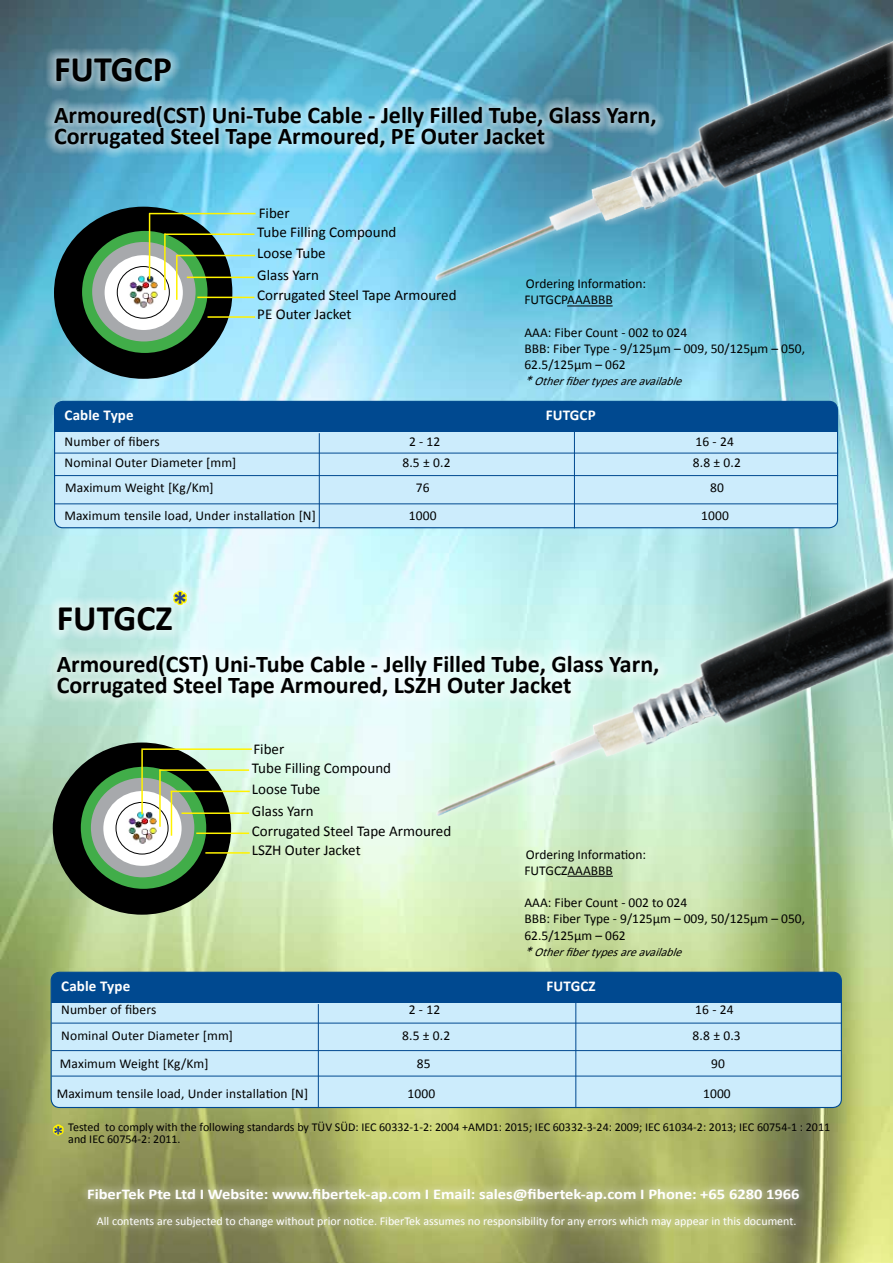
<style>
.page{position:relative;width:893px;height:1263px;background:#fff}
.page>*{position:absolute;margin:0;border:0;box-sizing:border-box;transform-origin:0 0}
.t1{font:700 36px "Calibri";color:#000}
.t2{font:700 29.7px "Calibri";color:#25408f}
.t3{font:700 24px/21px "Calibri";color:#000}
.t4{font:15px/18.8px "Calibri";color:#000}
.t5{font:700 15px "Calibri";letter-spacing:.01em;color:#fff}
.t6{font:700 14.85px "Calibri";color:#fff;scale:1.11 1}
.t7{font:13.5px/16.2px "Calibri";color:#000}
.t8{font:12px/12px "Calibri";color:#000}
.t9{font:12px "Calibri";color:#fff}
.t10{font:italic 12px "Calibri";color:#000}
.s1{font-size:13.5px}
</style>
<div class="page">
<img style="left:0;top:0;width:893px;height:1263px">
<div style="left:44px;top:48px;width:622px;height:110px;background:#fff;opacity:.93"></div>
<div style="left:54px;top:207px;width:178px;height:172px;background:#000;border-radius:50%"></div>
<div style="left:82px;top:231px;width:125px;height:122px;background:#41ad49;border-radius:50%"></div>
<div style="left:92px;top:242px;width:104px;height:99px;background:#a7a9ac;border-radius:50%"></div>
<div style="left:105px;top:255px;width:78px;height:75px;background:#fff;border-radius:50%"></div>
<div style="left:117px;top:266px;width:53px;height:53px;border:1px solid #000;border-radius:50%"></div>
<img style="left:129px;top:275px;width:29px;height:33px">
<hr style="left:149px;top:213px;width:1px;height:66px;background:#fff200">
<hr style="left:149px;top:213px;width:107px;height:1px;background:#fff200">
<hr style="left:164px;top:233px;width:2px;height:57px;background:#fff200">
<hr style="left:165px;top:233px;width:89px;height:2px;background:#fff200">
<hr style="left:176px;top:255px;width:2px;height:45px;background:#fff200">
<hr style="left:176px;top:255px;width:79px;height:1px;background:#fff200">
<hr style="left:187px;top:277px;width:67px;height:1px;background:#fff200">
<hr style="left:197px;top:297px;width:57px;height:1px;background:#fff200">
<hr style="left:207px;top:316px;width:48px;height:2px;background:#fff200">
<hr style="left:567px;top:305px;width:46px;height:1px;background:#000">
<div style="left:55px;top:401px;width:782px;height:127px;background:#ccecfc;border-radius:9px"></div>
<div style="left:55px;top:401px;width:782px;height:31px;background:#004990"></div>
<div style="left:54px;top:401px;width:784px;height:127px;border:1px solid #004990;border-radius:9px"></div>
<hr style="left:319px;top:433px;width:1px;height:95px;background:#004990">
<hr style="left:574px;top:431px;width:1px;height:97px;background:#004990">
<div style="left:46px;top:580px;width:623px;height:127px;background:#fff;opacity:.95"></div>
<svg style="left:171px;top:554px;width:18px;height:87px;background:#d0f3da"></svg>
<div style="left:53px;top:742px;width:178px;height:173px;background:#000;border-radius:50%"></div>
<div style="left:81px;top:767px;width:125px;height:122px;background:#41ad49;border-radius:50%"></div>
<div style="left:91px;top:778px;width:103px;height:99px;background:#a7a9ac;border-radius:50%"></div>
<div style="left:103px;top:791px;width:79px;height:75px;background:#fff;border-radius:50%"></div>
<div style="left:116px;top:802px;width:52px;height:52px;border:1px solid #000;border-radius:50%"></div>
<img style="left:128px;top:811px;width:29px;height:33px">
<hr style="left:141px;top:750px;width:2px;height:64px;background:#fff200">
<hr style="left:159px;top:770px;width:2px;height:57px;background:#fff200">
<hr style="left:159px;top:769px;width:90px;height:2px;background:#fff200">
<hr style="left:171px;top:791px;width:1px;height:45px;background:#fff200">
<hr style="left:171px;top:791px;width:79px;height:1px;background:#fff200">
<hr style="left:182px;top:812px;width:67px;height:2px;background:#fff200">
<hr style="left:196px;top:832px;width:53px;height:2px;background:#fff200">
<hr style="left:205px;top:852px;width:45px;height:2px;background:#fff200">
<hr style="left:567px;top:876px;width:46px;height:1px;background:#000">
<div style="left:51px;top:972px;width:790px;height:135px;background:#ccecfc;border-radius:9px"></div>
<div style="left:51px;top:972px;width:790px;height:30px;background:#004990"></div>
<div style="left:51px;top:972px;width:791px;height:136px;border:1px solid #004990;border-radius:9px"></div>
<hr style="left:318px;top:1004px;width:1px;height:104px;background:#004990">
<hr style="left:575px;top:1002px;width:1px;height:106px;background:#004990">
<hr style="left:51px;top:1023px;width:791px;height:1px;background:#004990">
<hr style="left:51px;top:1050px;width:791px;height:1px;background:#004990">
<hr style="left:51px;top:1076px;width:791px;height:1px;background:#004990">
<hr style="left:54px;top:453px;width:784px;height:1px;background:#004990">
<hr style="left:54px;top:475px;width:784px;height:1px;background:#004990">
<hr style="left:54px;top:503px;width:784px;height:1px;background:#004990">
<hr style="left:141px;top:748px;width:111px;height:2px;background:#fff200">
<div style="left:88px;top:1208px;width:716px;height:28px;background:#fff;opacity:.75"></div>
<div style="left:79px;top:1179px;width:729px;height:31px;background:#fff;opacity:.75"></div>
<svg style="left:425px;top:32px;width:468px;height:257px;background:#59a2ba"></svg>
<img style="left:433px;top:39px;width:460px;height:262px">
<svg style="left:426px;top:568px;width:467px;height:256px;background:#c7eeec"></svg>
<svg style="left:434px;top:575px;width:459px;height:261px;background:#b1d1c2"></svg>
<svg style="left:51px;top:1088px;width:15px;height:84px"></svg>
<h1 class="t1" style="left:54px;top:46px;width:119px">FUTGCP</h1>
<h3 class="t3" style="left:54px;top:105px;width:604px">Armoured(CST) Uni-Tube Cable - Jelly Filled Tube, Glass Yarn,<br>Corrugated Steel Tape Armoured, PE Outer Jacket</h3>
<p class="t4" style="left:257px;top:204px;width:141px">Fiber<br>Tube Filling Compound</p>
<p class="t4" style="left:257px;top:242px;width:70px;line-height:21.8px">Loose Tube<br>Glass Yarn</p>
<p class="t4" style="left:257px;top:285px;width:201px;line-height:19.6px">Corrugated Steel Tape Armoured<br>PE Outer Jacket</p>
<p class="t7" style="left:524px;top:276px;width:123px">Ordering Information:<br>FUTGCPAAABBB</p>
<p class="t7" style="left:524px;top:324px;width:282px">AAA: Fiber Count - 002 to 024<br>BBB: Fiber Type - 9/125µm – 009, 50/125µm – 050,<br>62.5/125µm – 062</p>
<p class="t10" style="left:524px;top:374px;width:164px"><span class="s1">*</span>Otherfibertypesareavailable</p>
<p class="t5" style="left:65px;top:405px;width:71px">Cable Type</p>
<p class="t5" style="left:546px;top:405px;width:51px">FUTGCP</p>
<p class="t7" style="left:65px;top:454px;width:173px">Nominal Outer Diameter [mm]</p>
<p class="t7" style="left:402px;top:454px;width:50px">8.5 ± 0.2</p>
<p class="t7" style="left:693px;top:454px;width:50px">8.8 ± 0.2</p>
<p class="t7" style="left:65px;top:433px;width:97px">Number of fibers</p>
<p class="t7" style="left:409px;top:433px;width:33px">2 - 12</p>
<p class="t7" style="left:695px;top:433px;width:40px">16 - 24</p>
<p class="t7" style="left:65px;top:479px;width:150px">Maximum Weight [Kg/Km]</p>
<p class="t7" style="left:416px;top:479px;width:15px">76</p>
<p class="t7" style="left:710px;top:479px;width:15px">80</p>
<p class="t7" style="left:64px;top:507px;width:253px">Maximum tensile load, Under installation [N]</p>
<p class="t7" style="left:409px;top:507px;width:29px">1000</p>
<p class="t7" style="left:701px;top:507px;width:29px">1000</p>
<h2 class="t2" style="left:173px;top:584px;width:16px">*</h2>
<h1 class="t1" style="left:57px;top:595px;width:118px">FUTGCZ</h1>
<h3 class="t3" style="left:57px;top:653px;width:604px">Armoured(CST) Uni-Tube Cable - Jelly Filled Tube, Glass Yarn,<br>Corrugated Steel Tape Armoured, LSZH Outer Jacket</h3>
<p class="t4" style="left:252px;top:739px;width:141px">Fiber<br>Tube Filling Compound</p>
<p class="t4" style="left:252px;top:778px;width:70px;line-height:21.8px">Loose Tube<br>Glass Yarn</p>
<p class="t4" style="left:252px;top:821px;width:201px;line-height:19.6px">Corrugated Steel Tape Armoured<br>LSZH Outer Jacket</p>
<p class="t7" style="left:524px;top:846px;width:123px">Ordering Information:<br>FUTGCZAAABBB</p>
<p class="t7" style="left:524px;top:894px;width:282px">AAA: Fiber Count - 002 to 024<br>BBB: Fiber Type - 9/125µm – 009, 50/125µm – 050,<br>62.5/125µm – 062</p>
<p class="t10" style="left:524px;top:944px;width:164px"><span class="s1">*</span>Otherfibertypesareavailable</p>
<p class="t5" style="left:61px;top:976px;width:71px">Cable Type</p>
<p class="t5" style="left:546px;top:976px;width:51px">FUTGCZ</p>
<p class="t7" style="left:61px;top:1027px;width:173px">Nominal Outer Diameter [mm]</p>
<p class="t7" style="left:402px;top:1027px;width:50px">8.5 ± 0.2</p>
<p class="t7" style="left:693px;top:1027px;width:50px">8.8 ± 0.3</p>
<p class="t7" style="left:61px;top:1002px;width:97px">Number of fibers</p>
<p class="t7" style="left:409px;top:1002px;width:33px">2 - 12</p>
<p class="t7" style="left:695px;top:1002px;width:40px">16 - 24</p>
<p class="t7" style="left:60px;top:1055px;width:150px">Maximum Weight [Kg/Km]</p>
<p class="t7" style="left:417px;top:1055px;width:15px">85</p>
<p class="t7" style="left:711px;top:1055px;width:15px">90</p>
<p class="t7" style="left:57px;top:1085px;width:253px">Maximum tensile load, Under installation [N]</p>
<p class="t7" style="left:407px;top:1085px;width:29px">1000</p>
<p class="t7" style="left:703px;top:1085px;width:29px">1000</p>
<p class="t8" style="left:53px;top:1121px;width:778px;text-indent:15px">Tested to comply with the following standards by TÜV SÜD: IEC 60332-1-2: 2004 +AMD1: 2015; IEC 60332-3-24: 2009; IEC 61034-2: 2013; IEC 60754-1 : 2011 <sup>*</sup> and IEC 60754-2: 2011.</p>
<p class="t6" style="left:87px;top:1184px;width:643px">FiberTek Pte Ltd I Website: www.fibertek-ap.com I Email: sales@fibertek-ap.com I Phone: +65 6280 1966</p>
<p class="t9" style="left:97px;top:1213px;width:701px">All contents are subjected to change without prior notice. FiberTek assumes no responsibility for any errors which may appear in this document.</p>
</div>
